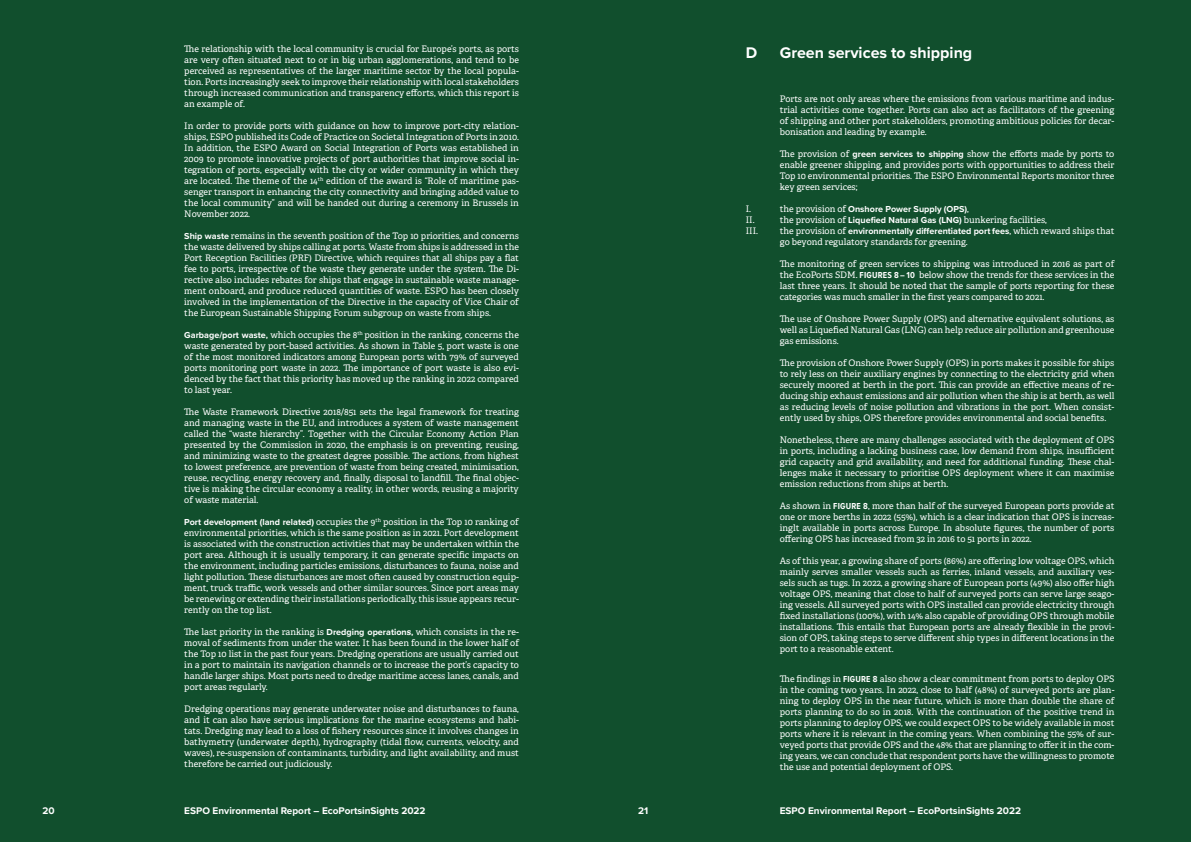
<style>
.page{position:relative;width:1191px;height:842px;background:#fff}
.page>*{position:absolute;margin:0;border:0;box-sizing:border-box;transform-origin:0 0}
.t1{font:700 16px "Proxima Nova";color:#fff}
.t2{font:700 10px "Proxima Nova";color:#fff}
.t3{font:9px/11px "Adelle";color:#fff;text-align:justify}
.t4{font:700 9px "Proxima Nova";color:#fff}
.s1{font-family:"Proxima Nova";font-weight:700}
.s2{font-weight:700}
.s3{font-family:"Adelle";font-weight:400}
.s4{font-family:"Proxima Nova A Cond";font-weight:700}
</style>
<div class="page">
<div style="left:0;top:0;width:595px;height:842px;background:#114f2d"></div>
<div style="left:595px;top:0;width:596px;height:842px;background:#114f2d"></div>
<p class="t3" style="left:184px;top:44px;width:336px">The relationship with the local community is crucial for Europe’s ports, as ports are very often situated next to or in big urban agglomerations, and tend to be perceived as representatives of the larger maritime sector by the local popula&shy;tion. Ports increasingly seek to improve their relationship with local stakeholders through increased communication and transparency efforts, which this report is an example of.</p>
<p class="t3" style="left:184px;top:121px;width:336px">In order to provide ports with guidance on how to improve port-city relation&shy;ships, ESPO published its Code of Practice on Societal Integration of Ports in 2010.<br>In addition, the ESPO Award on Social Integration of Ports was established in 2009 to promote innovative projects of port authorities that improve social in&shy;tegration of ports, especially with the city or wider community in which they are located. The theme of the 14<sup>th</sup> edition of the award is “Role of maritime pas&shy;senger transport in enhancing the city connectivity and bringing added value to the local community” and will be handed out during a ceremony in Brussels in November 2022.</p>
<p class="t3" style="left:184px;top:231px;width:336px"><span class="s1">Ship waste</span> remains in the seventh position of the Top 10 priorities, and concerns the waste delivered by ships calling at ports. Waste from ships is addressed in the Port Reception Facilities (PRF) Directive, which requires that all ships pay a flat fee to ports, irrespective of the waste they generate under the system. The Di&shy;rective also includes rebates for ships that engage in sustainable waste manage&shy;ment onboard, and produce reduced quantities of waste. ESPO has been closely involved in the implementation of the Directive in the capacity of Vice Chair of the European Sustainable Shipping Forum subgroup on waste from ships.</p>
<p class="t3" style="left:184px;top:330px;width:336px"><span class="s1">Garbage/port waste</span><span class="s2">,</span> which occupies the 8<sup>th</sup> position in the ranking, concerns the waste generated by port-based activities. As shown in Table 5, port waste is one of the most monitored indicators among European ports with 79% of surveyed ports monitoring port waste in 2022. The importance of port waste is also evi&shy;denced by the fact that this priority has moved up the ranking in 2022 compared to last year.</p>
<p class="t3" style="left:184px;top:407px;width:336px">The Waste Framework Directive 2018/851 sets the legal framework for treating and managing waste in the EU, and introduces a system of waste management called the “waste hierarchy”. Together with the Circular Economy Action Plan presented by the Commission in 2020, the emphasis is on preventing, reusing, and minimizing waste to the greatest degree possible. The actions, from highest to lowest preference, are prevention of waste from being created, minimisation, reuse, recycling, energy recovery and, finally, disposal to landfill. The final objec&shy;tive is making the circular economy a reality, in other words, reusing a majority of waste material.</p>
<p class="t3" style="left:184px;top:517px;width:336px"><span class="s1">Port development (land related)</span> occupies the 9<sup>th</sup> position in the Top 10 ranking of environmental priorities, which is the same position as in 2021. Port development is associated with the construction activities that may be undertaken within the port area. Although it is usually temporary, it can generate specific impacts on the environment, including particles emissions, disturbances to fauna, noise and light pollution. These disturbances are most often caused by construction equip&shy;ment, truck traffic, work vessels and other similar sources. Since port areas may be renewing or extending their installations periodically, this issue appears recur&shy;rently on the top list.</p>
<p class="t3" style="left:184px;top:627px;width:336px">The last priority in the ranking is <span class="s1">Dredging operation</span><span class="s2">s,</span> which consists in the re&shy;moval of sediments from under the water. It has been found in the lower half of the Top 10 list in the past four years. Dredging operations are usually carried out in a port to maintain its navigation channels or to increase the port’s capacity to handle larger ships. Most ports need to dredge maritime access lanes, canals, and port areas regularly.</p>
<p class="t3" style="left:184px;top:704px;width:336px">Dredging operations may generate underwater noise and disturbances to fauna, and it can also have serious implications for the marine ecosystems and habi&shy;tats. Dredging may lead to a loss of fishery resources since it involves changes in bathymetry (underwater depth), hydrography (tidal flow, currents, velocity, and waves), re-suspension of contaminants, turbidity, and light availability, and must therefore be carried out judiciously.</p>
<h1 class="t1" style="left:746px;top:41px;width:13px">D</h1>
<h1 class="t1" style="left:780px;top:41px;width:194px">Green services to shipping</h1>
<p class="t3" style="left:780px;top:93px;width:336px">Ports are not only areas where the emissions from various maritime and indus&shy;trial activities come together. Ports can also act as facilitators of the greening of shipping and other port stakeholders, promoting ambitious policies for decar&shy;bonisation and leading by example.</p>
<p class="t3" style="left:780px;top:148px;width:336px">The provision of <span class="s1">green services to shipping</span> show the efforts made by ports to enable greener shipping, and provides ports with opportunities to address their Top 10 environmental priorities. The ESPO Environmental Reports monitor three key green services;</p>
<p class="t3" style="left:746px;top:203px;width:7px">I.</p>
<p class="t4" style="left:780px;top:202px;width:190px"><span class="s3">the provision of</span> Onshore Power Supply (OPS)<span class="s3">,</span></p>
<p class="t3" style="left:746px;top:214px;width:10px">II.</p>
<p class="t3" style="left:780px;top:214px;width:268px">the provision of <span class="s1">Liquefied Natural Gas (LNG)</span> bunkering facilities,</p>
<p class="t3" style="left:746px;top:225px;width:14px">III.</p>
<p class="t4" style="left:780px;top:224px;width:336px"><span class="s3">the provision of</span> environmentally differentiated port fees<span class="s3">, which reward ships that</span></p>
<p class="t3" style="left:780px;top:236px;width:189px">go beyond regulatory standards for greening.</p>
<p class="t3" style="left:780px;top:258px;width:336px">The monitoring of green services to shipping was introduced in 2016 as part of the EcoPorts SDM. <span class="s4">FIGURES 8 – 10</span> below show the trends for these services in the last three years. It should be noted that the sample of ports reporting for these categories was much smaller in the first years compared to 2021.</p>
<p class="t3" style="left:780px;top:313px;width:336px">The use of Onshore Power Supply (OPS) and alternative equivalent solutions, as well as Liquefied Natural Gas (LNG) can help reduce air pollution and greenhouse gas emissions.</p>
<p class="t3" style="left:780px;top:357px;width:336px">The provision of Onshore Power Supply (OPS) in ports makes it possible for ships to rely less on their auxiliary engines by connecting to the electricity grid when securely moored at berth in the port. This can provide an effective means of re&shy;ducing ship exhaust emissions and air pollution when the ship is at berth, as well as reducing levels of noise pollution and vibrations in the port. When consist&shy;ently used by ships, OPS therefore provides environmental and social benefits.</p>
<p class="t3" style="left:780px;top:434px;width:336px">Nonetheless, there are many challenges associated with the deployment of OPS in ports, including a lacking business case, low demand from ships, insufficient grid capacity and grid availability, and need for additional funding. These chal&shy;lenges make it necessary to prioritise OPS deployment where it can maximise emission reductions from ships at berth.</p>
<p class="t3" style="left:780px;top:500px;width:336px">As shown in <span class="s4">FIGURE 8</span>, more than half of the surveyed European ports provide at one or more berths in 2022 (55%), which is a clear indication that OPS is increas&shy;inglt available in ports across Europe. In absolute figures, the number of ports offering OPS has increased from 32 in 2016 to 51 ports in 2022.</p>
<p class="t3" style="left:780px;top:555px;width:336px">As of this year, a growing share of ports (86%) are offering low voltage OPS, which mainly serves smaller vessels such as ferries, inland vessels, and auxiliary ves&shy;sels such as tugs. In 2022, a growing share of European ports (49%) also offer high voltage OPS, meaning that close to half of surveyed ports can serve large seago&shy;ing vessels. All surveyed ports with OPS installed can provide electricity through fixed installations (100%), with 14% also capable of providing OPS through mobile installations. This entails that European ports are already flexible in the provi&shy;sion of OPS, taking steps to serve different ship types in different locations in the port to a reasonable extent.</p>
<p class="t3" style="left:780px;top:673px;width:336px">The findings in <span class="s4">FIGURE 8</span> also show a clear commitment from ports to deploy OPS in the coming two years. In 2022, close to half (48%) of surveyed ports are plan&shy;ning to deploy OPS in the near future, which is more than double the share of ports planning to do so in 2018. With the continuation of the positive trend in ports planning to deploy OPS, we could expect OPS to be widely available in most ports where it is relevant in the coming years. When combining the 55% of sur&shy;veyed ports that provide OPS and the 48% that are planning to offer it in the com&shy;ing years, we can conclude that respondent ports have the willingness to promote the use and potential deployment of OPS.</p>
<p class="t2" style="left:43px;top:803px;width:14px">20</p>
<p class="t2" style="left:184px;top:803px;width:243px">ESPO Environmental Report – EcoPortsinSights 2022</p>
<p class="t2" style="left:638px;top:803px;width:12px">21</p>
<p class="t2" style="left:780px;top:803px;width:243px">ESPO Environmental Report – EcoPortsinSights 2022</p>
</div>
